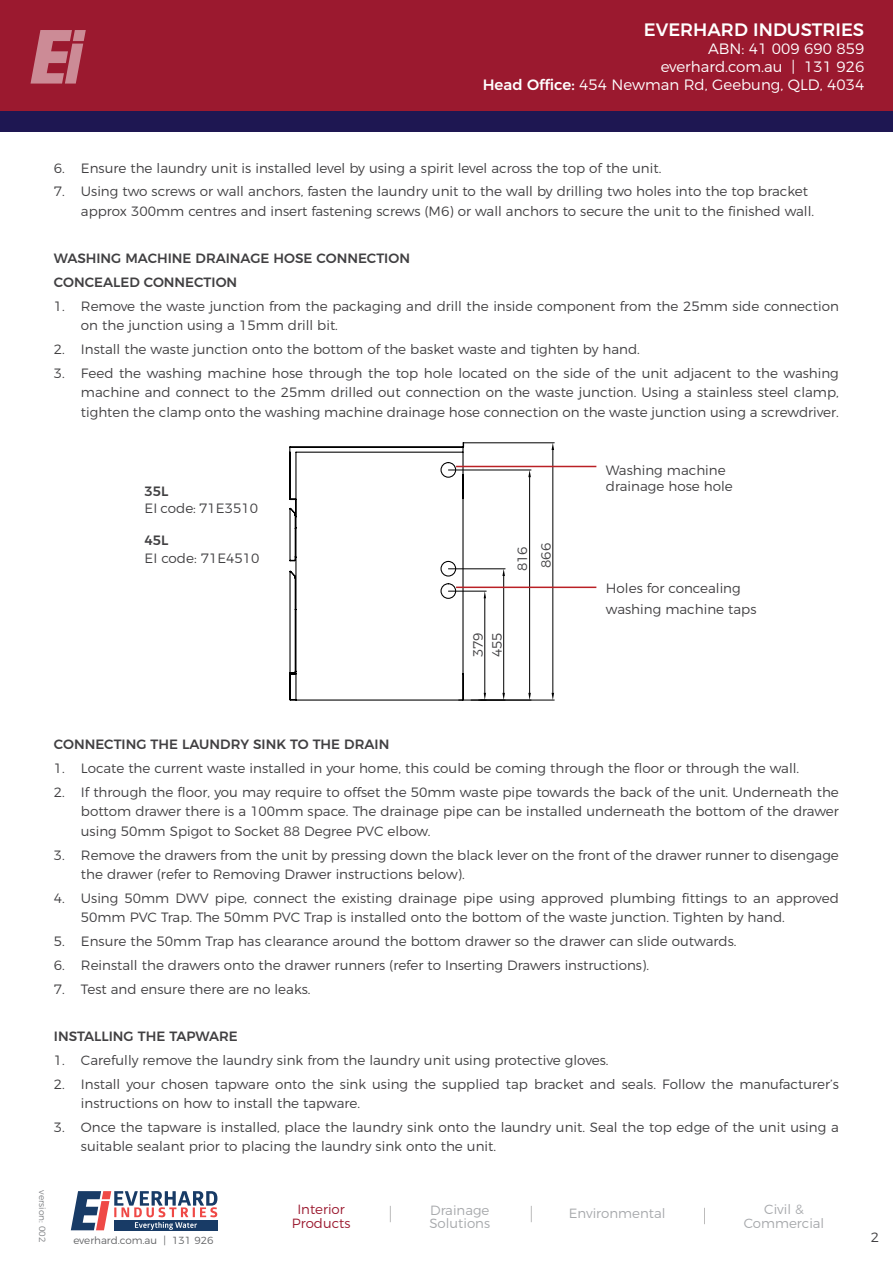
<style>
.page{position:relative;width:893px;height:1263px;background:#fff}
.page>*{position:absolute;margin:0;border:0;box-sizing:border-box;transform-origin:0 0}
.t1{font:500 18px "Montserrat";color:#fff}
.t2{font:300 15px/18px "Montserrat";color:#fff;text-align:right}
.t3{font:14.4px "Sim Sun";color:#000}
.t4{font:300 13.5px/19.5px "Montserrat";color:#414042}
.t5{font:500 13.5px/23.7px "Montserrat";color:#414042}
.t6{font:300 13.35px/13.4px "Montserrat";color:#a7a9ac}
.t7{font:300 13.35px/13.4px "Montserrat";color:#9b192f;text-align:center}
.t8{font:300 10.35px "Montserrat";color:#636466}
.t9{font:300 9px "Montserrat";color:#808285}
.s1{font-weight:500}
</style>
<div class="page">
<div style="left:0;top:0;width:893px;height:111px;background:#9b192f"></div>
<div style="left:0;top:111px;width:893px;height:21px;background:#1e1752"></div>
<svg style="left:31px;top:30px;width:55px;height:54px"></svg>
<svg style="left:71px;top:1191px;width:146px;height:39px"></svg>
<svg style="left:704px;top:1208px;width:1px;height:16px"></svg>
<svg style="left:531px;top:1206px;width:1px;height:16px"></svg>
<svg style="left:390px;top:1206px;width:1px;height:16px"></svg>
<svg style="left:289px;top:442px;width:176px;height:259px"></svg>
<hr style="left:459px;top:700px;width:95px;height:1px;background:#000">
<hr style="left:464px;top:442px;width:90px;height:1px;background:#000">
<hr style="left:553px;top:450px;width:1px;height:243px;background:#000">
<svg style="left:552px;top:693px;width:2px;height:7px"></svg>
<svg style="left:552px;top:443px;width:2px;height:7px"></svg>
<hr style="left:448px;top:591px;width:38px;height:1px;background:#000">
<hr style="left:484px;top:598px;width:1px;height:95px;background:#000">
<svg style="left:484px;top:591px;width:2px;height:7px"></svg>
<hr style="left:448px;top:568px;width:57px;height:1px;background:#000">
<hr style="left:503px;top:576px;width:1px;height:117px;background:#000">
<svg style="left:471px;top:693px;width:34px;height:8px"></svg>
<svg style="left:502px;top:569px;width:3px;height:7px"></svg>
<hr style="left:479px;top:700px;width:52px;height:1px;background:#000">
<hr style="left:448px;top:470px;width:83px;height:1px;background:#000">
<hr style="left:529px;top:477px;width:1px;height:216px;background:#000">
<svg style="left:528px;top:693px;width:3px;height:7px"></svg>
<svg style="left:528px;top:470px;width:3px;height:7px"></svg>
<hr style="left:456px;top:466px;width:140px;height:1px;background:#ba2025">
<hr style="left:456px;top:586px;width:140px;height:2px;background:#ba2025">
<h1 class="t1" style="left:644px;top:16px;width:222px">EVERHARD INDUSTRIES</h1>
<p class="t2" style="left:483px;top:39px;width:383px">ABN: 41 009 690 859<br>everhard.com.au | 131 926<br><span class="s1">Head Office:</span> 454 Newman Rd, Geebung, QLD, 4034</p>
<p class="t4" style="left:54px;top:157px;width:609px">6. Ensure the laundry unit is installed level by using a spirit level across the top of the unit.</p>
<p class="t4" style="left:81px;top:181px;width:735px;text-indent:-27px">7. Using two screws or wall anchors, fasten the laundry unit to the wall by drilling two holes into the top bracket approx 300mm centres and insert fastening screws (M6) or wall anchors to secure the unit to the finished wall.</p>
<p class="t5" style="left:54px;top:246px;width:358px">WASHING MACHINE DRAINAGE HOSE CONNECTION<br>CONCEALED CONNECTION</p>
<p class="t4" style="left:81px;top:295px;width:759px;text-indent:-27px">1. Remove the waste junction from the packaging and drill the inside component from the 25mm side connection on the junction using a 15mm drill bit.</p>
<p class="t4" style="left:54px;top:338px;width:588px">2. Install the waste junction onto the bottom of the basket waste and tighten by hand.</p>
<p class="t4" style="left:81px;top:362px;width:759px;text-align:justify;text-indent:-27px">3. Feed the washing machine hose through the top hole located on the side of the unit adjacent to the washing machine and connect to the 25mm drilled out connection on the waste junction. Using a stainless steel clamp, tighten the clamp onto the washing machine drainage hose connection on the waste junction using a screwdriver.</p>
<p class="t5" style="left:145px;top:478px;width:25px">35L</p>
<p class="t4" style="left:145px;top:498px;width:115px">EI code: 71E3510</p>
<p class="t5" style="left:145px;top:528px;width:25px">45L</p>
<p class="t4" style="left:145px;top:547px;width:116px">EI code: 71E4510</p>
<p class="t4" style="left:509px;top:571px;width:30px;line-height:23.7px;rotate:-90deg">816<br>866</p>
<p class="t3" style="left:539px;top:576px;width:23px;rotate:-90deg">886</p>
<p class="t3" style="left:516px;top:580px;width:23px;rotate:-90deg">792</p>
<p class="t4" style="left:467px;top:657px;width:26px;line-height:18.9px;rotate:-90deg">379<br>455</p>
<p class="t3" style="left:471px;top:654px;width:23px;rotate:-90deg">375</p>
<p class="t4" style="left:606px;top:460px;width:128px;line-height:16.5px">Washing machine drainage hose hole</p>
<p class="t4" style="left:606px;top:577px;width:152px;line-height:20.7px">Holes for concealing washing machine taps</p>
<p class="t5" style="left:54px;top:732px;width:337px">CONNECTING THE LAUNDRY SINK TO THE DRAIN</p>
<p class="t4" style="left:54px;top:757px;width:747px">1. Locate the current waste installed in your home, this could be coming through the floor or through the wall.</p>
<p class="t4" style="left:81px;top:781px;width:759px;text-align:justify;text-indent:-27px">2. If through the floor, you may require to offset the 50mm waste pipe towards the back of the unit. Underneath the bottom drawer there is a 100mm space. The drainage pipe can be installed underneath the bottom of the drawer using 50mm Spigot to Socket 88 Degree PVC elbow.</p>
<p class="t4" style="left:81px;top:844px;width:759px;text-indent:-27px">3. Remove the drawers from the unit by pressing down the black lever on the front of the drawer runner to disengage the drawer (refer to Removing Drawer instructions below).</p>
<p class="t4" style="left:81px;top:887px;width:759px;text-indent:-27px">4. Using 50mm DWV pipe, connect the existing drainage pipe using approved plumbing fittings to an approved<br>50mm PVC Trap. The 50mm PVC Trap is installed onto the bottom of the waste junction. Tighten by hand.</p>
<p class="t4" style="left:54px;top:930px;width:684px">5. Ensure the 50mm Trap has clearance around the bottom drawer so the drawer can slide outwards.</p>
<p class="t4" style="left:54px;top:954px;width:597px">6. Reinstall the drawers onto the drawer runners (refer to Inserting Drawers instructions).</p>
<p class="t4" style="left:54px;top:978px;width:258px">7. Test and ensure there are no leaks.</p>
<p class="t5" style="left:54px;top:1023px;width:185px">INSTALLING THE TAPWARE</p>
<p class="t4" style="left:54px;top:1049px;width:556px">1. Carefully remove the laundry sink from the laundry unit using protective gloves.</p>
<p class="t4" style="left:81px;top:1073px;width:759px;text-indent:-27px">2. Install your chosen tapware onto the sink using the supplied tap bracket and seals. Follow the manufacturer’s instructions on how to install the tapware.</p>
<p class="t4" style="left:81px;top:1116px;width:759px;text-indent:-27px">3. Once the tapware is installed, place the laundry sink onto the laundry unit. Seal the top edge of the unit using a suitable sealant prior to placing the laundry sink onto the unit.</p>
<p class="t9" style="left:49px;top:1190px;width:54px;rotate:90deg">version: 002</p>
<p class="t8" style="left:73px;top:1232px;width:142px">everhard.com.au | 131 926</p>
<p class="t7" style="left:292px;top:1202px;width:60px">Interior<br>Products</p>
<p class="t6" style="left:429px;top:1202px;width:62px">Drainage<br>Solutions</p>
<p class="t6" style="left:569px;top:1205px;width:98px">Environmental</p>
<p class="t6" style="left:744px;top:1202px;width:82px;text-align:center">Civil &amp;<br>Commercial</p>
<p class="t4" style="left:871px;top:1226px;width:10px">2</p>
</div>
